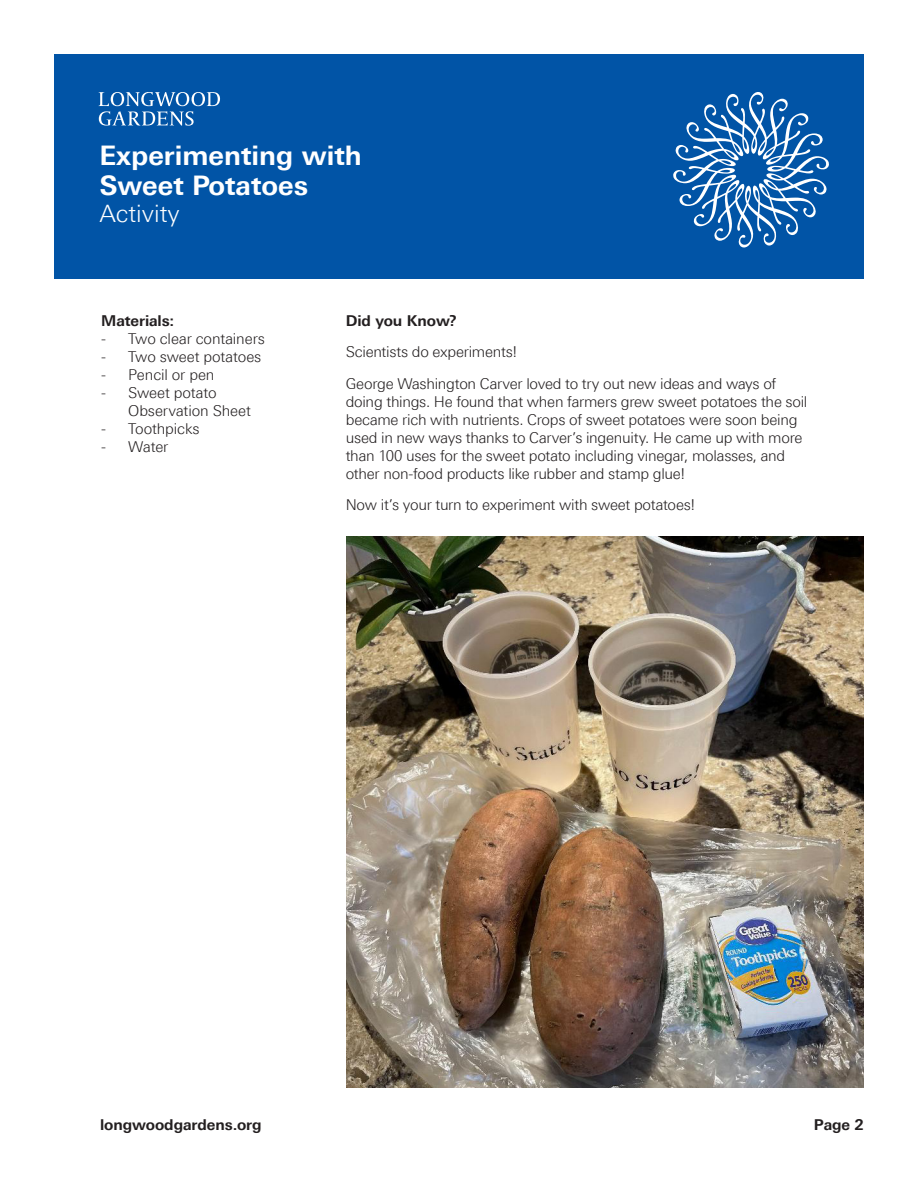
<style>
.page{position:relative;width:918px;height:1188px;background:#fff}
.page>*{position:absolute;margin:0;border:0;box-sizing:border-box;transform-origin:0 0}
.t1{font:700 27px/30px "Linotype Univers 630";color:#fff}
.t2{font:300 24px "Linotype Univers 330";color:#fff}
.t3{font:300 15px/18px "Linotype Univers 330";letter-spacing:-.015em;color:#231f20}
.t4{font:700 15px "Linotype Univers 630";letter-spacing:-.005em;color:#231f20}
</style>
<div class="page">
<div style="left:54px;top:54px;width:810px;height:225px;background:#0154a6"></div>
<svg style="left:99px;top:92px;width:121px;height:34px"></svg>
<svg style="left:673px;top:92px;width:156px;height:156px"></svg>
<img style="left:347px;top:537px;width:517px;height:551px">
<p class="t1" style="left:99px;top:140px;width:264px">Experimenting with<br>Sweet Potatoes</p>
<p class="t2" style="left:99px;top:199px;width:82px">Activity</p>
<p class="t4" style="left:101px;top:312px;width:74px">Materials:</p>
<p class="t3" style="left:101px;top:329px;width:165px">- Two clear containers</p>
<p class="t3" style="left:101px;top:347px;width:162px">- Two sweet potatoes</p>
<p class="t3" style="left:101px;top:365px;width:115px">- Pencil or pen</p>
<p class="t3" style="left:128px;top:383px;width:124px;text-indent:-27px">- Sweet potato<br>Observation Sheet</p>
<p class="t3" style="left:101px;top:419px;width:100px">- Toothpicks</p>
<p class="t3" style="left:101px;top:437px;width:69px">- Water</p>
<p class="t4" style="left:346px;top:312px;width:113px">Did you Know?</p>
<p class="t3" style="left:346px;top:343px;width:173px">Scientists do experiments!</p>
<p class="t3" style="left:346px;top:374px;width:463px">George Washington Carver loved to try out new ideas and ways of doing things. He found that when farmers grew sweet potatoes the soil became rich with nutrients. Crops of sweet potatoes were soon being used in new ways thanks to Carver’s ingenuity. He came up with more than 100 uses for the sweet potato including vinegar, molasses, and other non-food products like rubber and stamp glue!</p>
<p class="t3" style="left:346px;top:496px;width:351px">Now it’s your turn to experiment with sweet potatoes!</p>
<p class="t4" style="left:100px;top:1115px;width:163px">longwoodgardens.org</p>
<p class="t4" style="left:814px;top:1115px;width:52px">Page 2</p>
</div>
